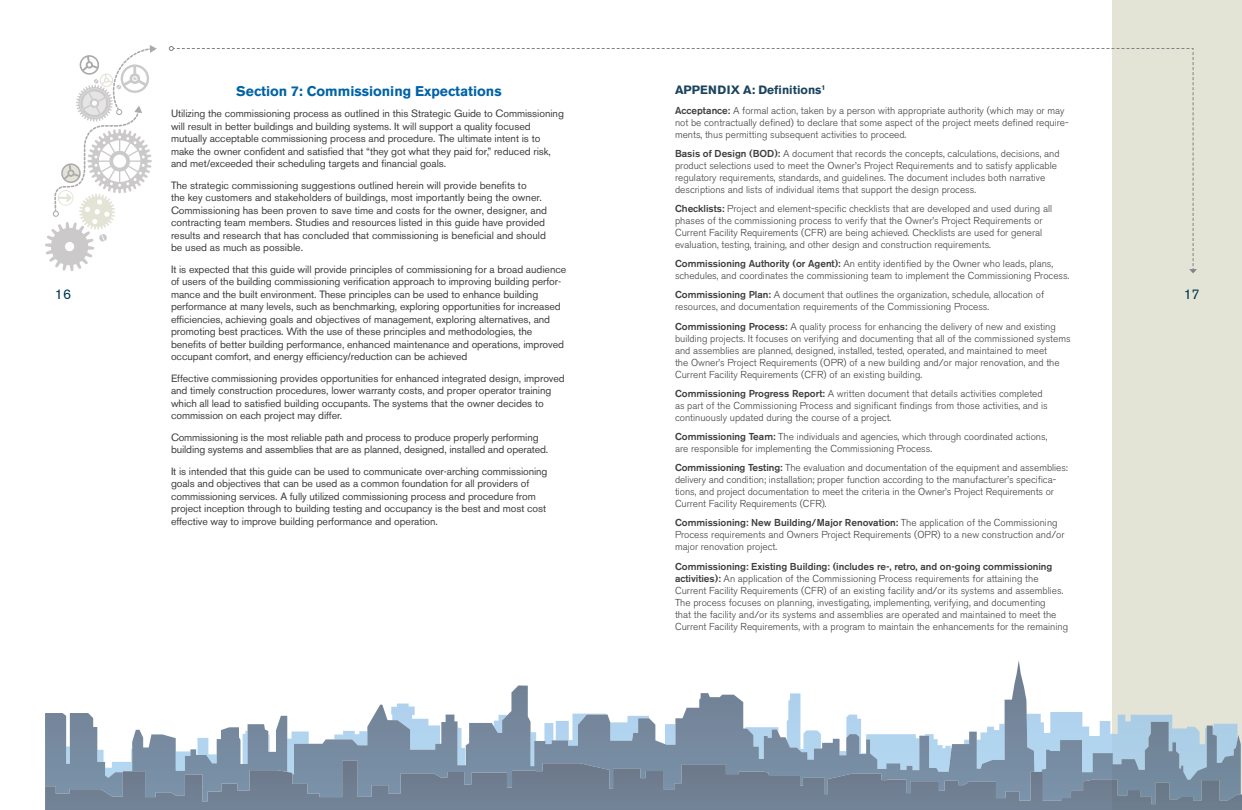
<style>
.page{position:relative;width:1242px;height:810px;background:#fff}
.page>*{position:absolute;margin:0;border:0;box-sizing:border-box;transform-origin:0 0}
.t1{font:700 14px "Akzidenz Grotesk BE";color:#0163a7}
.t2{font:14px "Akzidenz Grotesk BE";color:#013954}
.t3{font:700 12px "Akzidenz Grotesk BE";color:#1b445e}
.t4{font:10.5px/12.5px "Akzidenz Grotesk BE";letter-spacing:-.005em;color:#3e3e3f}
.t5{font:300 10px/12px "Akzidenz Grotesk BE";color:#3e3e3f}
.s1{font-weight:500}
</style>
<div class="page">
<div style="left:1112px;top:0;width:130px;height:810px;background:#e3e3d6"></div>
<svg style="left:45px;top:45px;width:112px;height:226px"></svg>
<svg style="left:1151px;top:714px;width:87px;height:47px"></svg>
<svg style="left:45px;top:660px;width:1106px;height:101px"></svg>
<svg style="left:45px;top:761px;width:1197px;height:49px;background:#75879c"></svg>
<svg style="left:169px;top:46px;width:1028px;height:227px"></svg>
<h2 class="t3" style="left:675px;top:83px;width:152px">APPENDIX A: Definitions<sup>1</sup></h2>
<p class="t5" style="left:675px;top:104px;width:395px"><span class="s1">Acceptance:</span> A formal action, taken by a person with appropriate authority (which may or may not be contractually defined) to declare that some aspect of the project meets defined require&shy;ments, thus permitting subsequent activities to proceed.</p>
<p class="t5" style="left:675px;top:147px;width:386px"><span class="s1">Basis of Design (BOD):</span> A document that records the concepts, calculations, decisions, and product selections used to meet the Owner’s Project Requirements and to satisfy applicable regulatory requirements, standards, and guidelines. The document includes both narrative descriptions and lists of individual items that support the design process.</p>
<p class="t5" style="left:675px;top:203px;width:379px"><span class="s1">Checklists:</span> Project and element-specific checklists that are developed and used during all phases of the commissioning process to verify that the Owner’s Project Requirements or Current Facility Requirements (CFR) are being achieved. Checklists are used for general evaluation, testing, training, and other design and construction requirements.</p>
<p class="t5" style="left:675px;top:258px;width:396px"><span class="s1">Commissioning Authority (or Agent):</span> An entity identified by the Owner who leads, plans, schedules, and coordinates the commissioning team to implement the Commissioning Process.</p>
<p class="t5" style="left:675px;top:289px;width:371px"><span class="s1">Commissioning Plan:</span> A document that outlines the organization, schedule, allocation of resources, and documentation requirements of the Commissioning Process.</p>
<p class="t5" style="left:675px;top:320px;width:397px"><span class="s1">Commissioning Process:</span> A quality process for enhancing the delivery of new and existing building projects. It focuses on verifying and documenting that all of the commissioned systems and assemblies are planned, designed, installed, tested, operated, and maintained to meet<br>the Owner’s Project Requirements (OPR) of a new building and/or major renovation, and the Current Facility Requirements (CFR) of an existing building.</p>
<p class="t5" style="left:675px;top:387px;width:374px"><span class="s1">Commissioning Progress Report:</span> A written document that details activities completed as part of the Commissioning Process and significant findings from those activities, and is continuously updated during the course of a project.</p>
<p class="t5" style="left:675px;top:431px;width:374px"><span class="s1">Commissioning Team:</span> The individuals and agencies, which through coordinated actions, are responsible for implementing the Commissioning Process.</p>
<p class="t5" style="left:675px;top:462px;width:395px"><span class="s1">Commissioning Testing:</span> The evaluation and documentation of the equipment and assemblies: delivery and condition; installation; proper function according to the manufacturer’s specifica&shy;tions, and project documentation to meet the criteria in the Owner’s Project Requirements or Current Facility Requirements (CFR).</p>
<p class="t5" style="left:675px;top:517px;width:391px"><span class="s1">Commissioning: New Building/Major Renovation:</span> The application of the Commissioning<br>Process requirements and Owners Project Requirements (OPR) to a new construction and/or major renovation project.</p>
<p class="t5" style="left:675px;top:560px;width:395px"><span class="s1">Commissioning: Existing Building: (includes re-, retro, and on-going commissioning activities):</span> An application of the Commissioning Process requirements for attaining the Current Facility Requirements (CFR) of an existing facility and/or its systems and assemblies.<br>The process focuses on planning, investigating, implementing, verifying, and documenting<br>that the facility and/or its systems and assemblies are operated and maintained to meet the Current Facility Requirements, with a program to maintain the enhancements for the remaining</p>
<h1 class="t1" style="left:236px;top:83px;width:267px">Section 7: Commissioning Expectations</h1>
<p class="t4" style="left:171px;top:107px;width:394px">Utilizing the commissioning process as outlined in this Strategic Guide to Commissioning will result in better buildings and building systems. It will support a quality focused mutually acceptable commissioning process and procedure. The ultimate intent is to make the owner confident and satisfied that “they got what they paid for,” reduced risk, and met/exceeded their scheduling targets and financial goals.</p>
<p class="t4" style="left:171px;top:179px;width:378px">The strategic commissioning suggestions outlined herein will provide benefits to<br>the key customers and stakeholders of buildings, most importantly being the owner.<br>Commissioning has been proven to save time and costs for the owner, designer, and contracting team members. Studies and resources listed in this guide have provided results and research that has concluded that commissioning is beneficial and should be used as much as possible.</p>
<p class="t4" style="left:171px;top:263px;width:397px">It is expected that this guide will provide principles of commissioning for a broad audience of users of the building commissioning verification approach to improving building perfor&shy;mance and the built environment. These principles can be used to enhance building performance at many levels, such as benchmarking, exploring opportunities for increased efficiencies, achieving goals and objectives of management, exploring alternatives, and promoting best practices. With the use of these principles and methodologies, the benefits of better building performance, enhanced maintenance and operations, improved occupant comfort, and energy efficiency/reduction can be achieved</p>
<p class="t4" style="left:171px;top:372px;width:395px">Effective commissioning provides opportunities for enhanced integrated design, improved and timely construction procedures, lower warranty costs, and proper operator training which all lead to satisfied building occupants. The systems that the owner decides to commission on each project may differ.</p>
<p class="t4" style="left:171px;top:431px;width:379px">Commissioning is the most reliable path and process to produce properly performing building systems and assemblies that are as planned, designed, installed and operated.</p>
<p class="t4" style="left:171px;top:465px;width:378px">It is intended that this guide can be used to communicate over-arching commissioning goals and objectives that can be used as a common foundation for all providers of commissioning services. A fully utilized commissioning process and procedure from project inception through to building testing and occupancy is the best and most cost effective way to improve building performance and operation.</p>
<h1 class="t2" style="left:55px;top:286px;width:18px">16</h1>
<h1 class="t2" style="left:1184px;top:286px;width:17px">17</h1>
</div>
